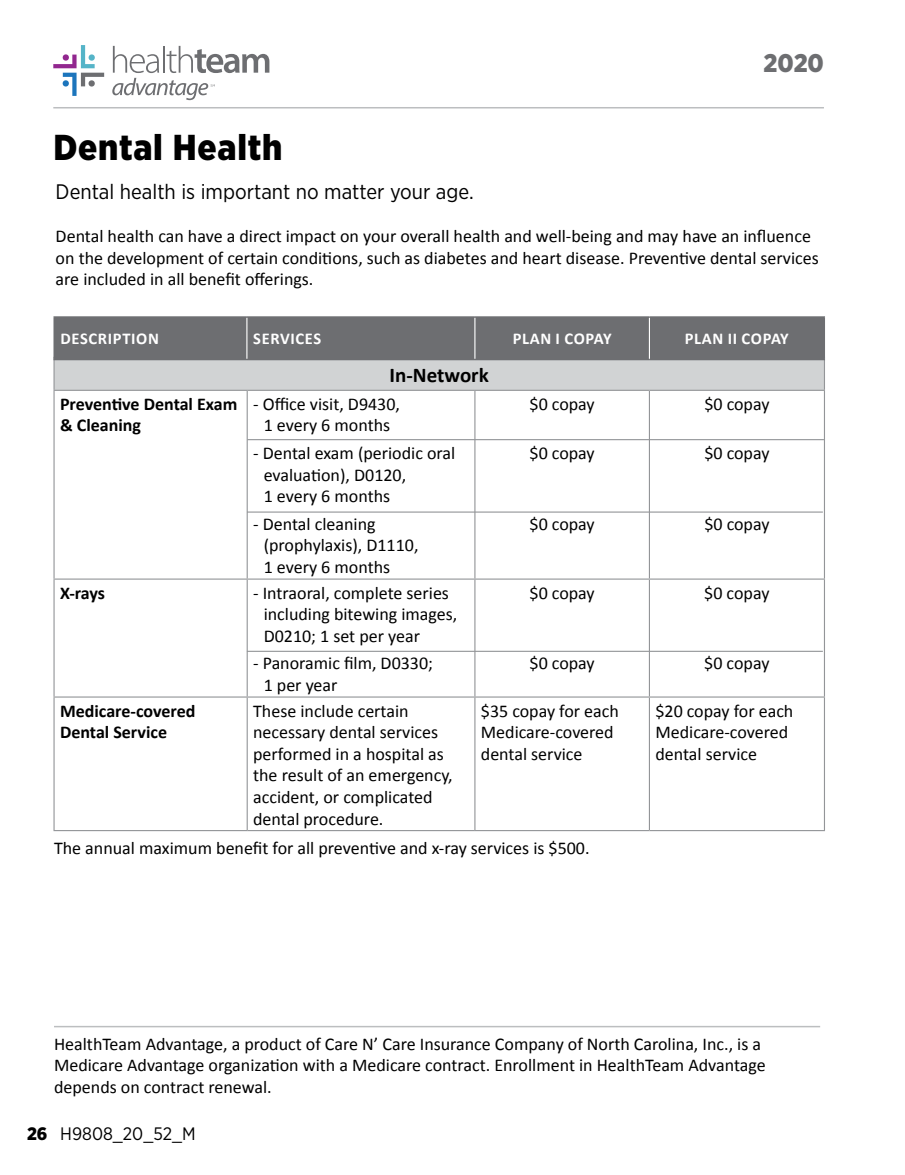
<style>
.page{position:relative;width:905px;height:1175px;background:#fff}
.page>*{position:absolute;margin:0;border:0;box-sizing:border-box;transform-origin:0 0}
.t1{font:900 36px "Gotham Narrow";letter-spacing:.02em;color:#000}
.t2{font:900 25.5px "Gotham Narrow";color:#6d6e71}
.t3{font:21px "Gotham Narrow";color:#000}
.t4{font:700 21px "Calibri";color:#000}
.t5{font:18px/21.6px "Calibri";color:#000}
.t6{font:700 18px/21.6px "Calibri";color:#000}
.t7{font:18px "Gotham Narrow";color:#000}
.t8{font:700 16.5px "Calibri";letter-spacing:.04em;color:#fff}
.s1{font-weight:900}
</style>
<div class="page">
<hr style="left:54px;top:1025px;width:766px;height:2px;background:#bcbec0">
<hr style="left:53px;top:391px;width:2px;height:187px;background:#939598">
<hr style="left:247px;top:391px;width:1px;height:187px;background:#939598">
<hr style="left:474px;top:391px;width:1px;height:187px;background:#939598">
<hr style="left:649px;top:391px;width:1px;height:187px;background:#939598">
<hr style="left:823px;top:391px;width:2px;height:187px;background:#939598">
<hr style="left:53px;top:578px;width:194px;height:1px;background:#939598">
<hr style="left:53px;top:579px;width:2px;height:117px;background:#939598">
<hr style="left:247px;top:578px;width:228px;height:1px;background:#939598">
<hr style="left:247px;top:579px;width:1px;height:117px;background:#939598">
<hr style="left:475px;top:578px;width:174px;height:1px;background:#939598">
<hr style="left:474px;top:579px;width:1px;height:117px;background:#939598">
<hr style="left:649px;top:578px;width:176px;height:1px;background:#939598">
<hr style="left:649px;top:579px;width:1px;height:117px;background:#939598">
<hr style="left:823px;top:579px;width:2px;height:117px;background:#939598">
<hr style="left:53px;top:696px;width:194px;height:1px;background:#939598">
<hr style="left:53px;top:697px;width:2px;height:133px;background:#939598">
<hr style="left:247px;top:696px;width:228px;height:1px;background:#939598">
<hr style="left:247px;top:697px;width:1px;height:133px;background:#939598">
<hr style="left:475px;top:696px;width:174px;height:1px;background:#939598">
<hr style="left:474px;top:697px;width:1px;height:133px;background:#939598">
<hr style="left:649px;top:696px;width:176px;height:1px;background:#939598">
<hr style="left:649px;top:697px;width:1px;height:133px;background:#939598">
<hr style="left:823px;top:697px;width:2px;height:133px;background:#939598">
<hr style="left:53px;top:830px;width:194px;height:1px;background:#939598">
<hr style="left:247px;top:830px;width:228px;height:1px;background:#939598">
<hr style="left:475px;top:830px;width:174px;height:1px;background:#939598">
<hr style="left:649px;top:830px;width:176px;height:1px;background:#939598">
<hr style="left:53px;top:358px;width:2px;height:32px;background:#939598">
<hr style="left:823px;top:358px;width:2px;height:32px;background:#939598">
<hr style="left:53px;top:390px;width:194px;height:1px;background:#939598">
<hr style="left:247px;top:390px;width:228px;height:1px;background:#939598">
<hr style="left:475px;top:390px;width:174px;height:1px;background:#939598">
<hr style="left:649px;top:390px;width:176px;height:1px;background:#939598">
<svg style="left:54px;top:318px;width:770px;height:72px;background:#96989a"></svg>
<hr style="left:53px;top:316px;width:194px;height:2px;background:#6d6e71">
<hr style="left:53px;top:318px;width:2px;height:41px;background:#6d6e71">
<hr style="left:247px;top:316px;width:228px;height:2px;background:#6d6e71">
<hr style="left:475px;top:316px;width:174px;height:2px;background:#6d6e71">
<hr style="left:649px;top:316px;width:176px;height:2px;background:#6d6e71">
<hr style="left:823px;top:318px;width:2px;height:41px;background:#6d6e71">
<hr style="left:53px;top:359px;width:194px;height:1px;background:#6d6e71">
<hr style="left:247px;top:359px;width:228px;height:1px;background:#6d6e71">
<hr style="left:475px;top:359px;width:174px;height:1px;background:#6d6e71">
<hr style="left:649px;top:359px;width:176px;height:1px;background:#6d6e71">
<hr style="left:246px;top:318px;width:1px;height:41px;background:#fff">
<hr style="left:474px;top:318px;width:1px;height:41px;background:#fff">
<hr style="left:649px;top:318px;width:1px;height:41px;background:#fff">
<hr style="left:247px;top:439px;width:577px;height:1px;background:#939598">
<hr style="left:247px;top:511px;width:575px;height:1px;background:#939598">
<hr style="left:247px;top:650px;width:575px;height:2px;background:#939598">
<hr style="left:53px;top:107px;width:770px;height:1px;background:#bcbec0">
<svg style="left:53px;top:45px;width:51px;height:51px"></svg>
<svg style="left:112px;top:46px;width:157px;height:54px"></svg>
<h1 class="t1" style="left:54px;top:123px;width:230px">Dental Health</h1>
<h2 class="t2" style="left:763px;top:46px;width:62px">2020</h2>
<p class="t3" style="left:56px;top:178px;width:419px">Dental health is important no matter your age.</p>
<p class="t5" style="left:56px;top:224px;width:764px">Dental health can have a direct impact on your overall health and well-being and may have an influence on the development of certain conditions, such as diabetes and heart disease. Preventive dental services are included in all benefit offerings.</p>
<p class="t8" style="left:61px;top:327px;width:100px">DESCRIPTION</p>
<p class="t8" style="left:253px;top:327px;width:70px">SERVICES</p>
<p class="t8" style="left:512px;top:327px;width:100px">PLAN I COPAY</p>
<p class="t8" style="left:684px;top:327px;width:105px">PLAN II COPAY</p>
<p class="t4" style="left:389px;top:360px;width:101px">In-Network</p>
<p class="t6" style="left:60px;top:392px;width:179px">Preventive Dental Exam &amp; Cleaning</p>
<p class="t5" style="left:253px;top:392px;width:148px;text-align:center">- Office visit, D9430,<br>1 every 6 months</p>
<p class="t5" style="left:264px;top:441px;width:193px;text-indent:-10px">- Dental exam (periodic oral evaluation), D0120,<br>1 every 6 months</p>
<p class="t5" style="left:264px;top:512px;width:156px;text-indent:-10px">- Dental cleaning (prophylaxis), D1110,<br>1 every 6 months</p>
<p class="t6" style="left:60px;top:581px;width:47px">X-rays</p>
<p class="t5" style="left:264px;top:581px;width:195px;text-indent:-10px">- Intraoral, complete series including bitewing images,<br>D0210; 1 set per year</p>
<p class="t5" style="left:264px;top:651px;width:171px;text-indent:-10px">- Panoramic film, D0330;<br>1 per year</p>
<p class="t5" style="left:529px;top:392px;width:67px">$0 copay</p>
<p class="t5" style="left:529px;top:441px;width:67px">$0 copay</p>
<p class="t5" style="left:529px;top:512px;width:67px">$0 copay</p>
<p class="t5" style="left:529px;top:581px;width:67px">$0 copay</p>
<p class="t5" style="left:529px;top:651px;width:67px">$0 copay</p>
<p class="t5" style="left:704px;top:392px;width:67px">$0 copay</p>
<p class="t5" style="left:704px;top:441px;width:67px">$0 copay</p>
<p class="t5" style="left:704px;top:512px;width:67px">$0 copay</p>
<p class="t5" style="left:704px;top:581px;width:67px">$0 copay</p>
<p class="t5" style="left:704px;top:651px;width:67px">$0 copay</p>
<p class="t6" style="left:60px;top:699px;width:137px">Medicare-covered<br>Dental Service</p>
<p class="t5" style="left:253px;top:699px;width:201px">These include certain necessary dental services performed in a hospital as the result of an emergency, accident, or complicated dental procedure.</p>
<p class="t5" style="left:481px;top:699px;width:139px">$35 copay for each<br>Medicare-covered dental service</p>
<p class="t5" style="left:655px;top:699px;width:139px">$20 copay for each<br>Medicare-covered dental service</p>
<p class="t5" style="left:54px;top:836px;width:537px">The annual maximum benefit for all preventive and x-ray services is $500.</p>
<p class="t5" style="left:54px;top:1032px;width:713px">HealthTeam Advantage, a product of Care N’ Care Insurance Company of North Carolina, Inc., is a<br>Medicare Advantage organization with a Medicare contract. Enrollment in HealthTeam Advantage depends on contract renewal.</p>
<p class="t7" style="left:27px;top:1122px;width:170px"><span class="s1">26</span> H9808_20_52_M</p>
</div>
